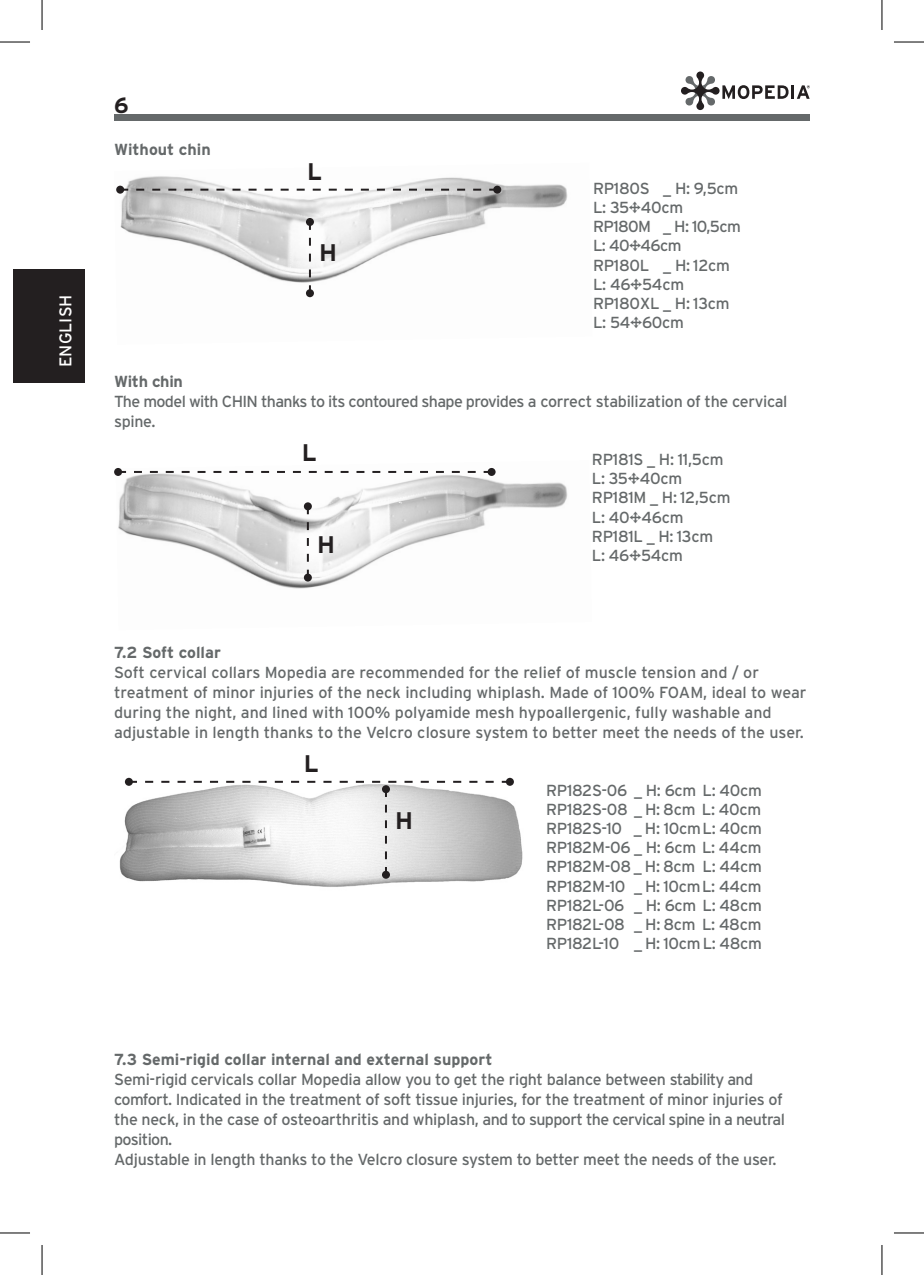
<style>
.page{position:relative;width:924px;height:1275px;background:#fff}
.page>*{position:absolute;margin:0;border:0;box-sizing:border-box;transform-origin:0 0}
.t1{font:700 24px "Interstate";color:#231f20}
.t2{font:700 22px "Interstate";color:#231f20}
.t3{font:17px "Interstate";letter-spacing:.005em;color:#fff}
.t4{font:16px/19.2px "Interstate";letter-spacing:-.02em;color:#65696a}
.t5{font:16px/20px "Interstate";color:#65696a}
.t6{font:16px/20px "Interstate";letter-spacing:-.04em;color:#65696a}
.t7{font:700 16px "Interstate";color:#65696a}
.t8{font:700 16px "Interstate";letter-spacing:-.02em;color:#65696a}
</style>
<div class="page">
<div style="left:114px;top:114px;width:695px;height:7px;background:#65696a"></div>
<svg style="left:681px;top:71px;width:128px;height:39px"></svg>
<div style="left:14px;top:269px;width:71px;height:113px;background:#231f20"></div>
<img style="left:116px;top:176px;width:452px;height:122px">
<svg style="left:124px;top:189px;width:369px;height:2px"></svg>
<div style="left:116px;top:186px;width:8px;height:8px;background:#231f20;border-radius:50%"></div>
<div style="left:493px;top:186px;width:8px;height:8px;background:#231f20;border-radius:50%"></div>
<svg style="left:309px;top:226px;width:2px;height:63px"></svg>
<div style="left:306px;top:289px;width:8px;height:8px;background:#231f20;border-radius:50%"></div>
<div style="left:306px;top:218px;width:8px;height:8px;background:#231f20;border-radius:50%"></div>
<img style="left:118px;top:468px;width:450px;height:121px">
<svg style="left:122px;top:471px;width:365px;height:2px"></svg>
<div style="left:114px;top:468px;width:8px;height:8px;background:#231f20;border-radius:50%"></div>
<div style="left:487px;top:468px;width:8px;height:8px;background:#231f20;border-radius:50%"></div>
<svg style="left:307px;top:510px;width:2px;height:63px"></svg>
<div style="left:304px;top:573px;width:8px;height:8px;background:#231f20;border-radius:50%"></div>
<div style="left:304px;top:502px;width:8px;height:8px;background:#231f20;border-radius:50%"></div>
<img style="left:119px;top:777px;width:404px;height:110px">
<svg style="left:133px;top:781px;width:372px;height:2px"></svg>
<div style="left:125px;top:778px;width:8px;height:8px;background:#231f20;border-radius:50%"></div>
<div style="left:505px;top:778px;width:8px;height:8px;background:#231f20;border-radius:50%"></div>
<svg style="left:385px;top:793px;width:2px;height:77px"></svg>
<div style="left:382px;top:870px;width:8px;height:8px;background:#231f20;border-radius:50%"></div>
<div style="left:382px;top:785px;width:8px;height:8px;background:#231f20;border-radius:50%"></div>
<hr style="left:0;top:42px;width:30px;height:1px;background:#000">
<hr style="left:893px;top:42px;width:30px;height:1px;background:#000">
<hr style="left:0;top:1232px;width:30px;height:1px;background:#000">
<hr style="left:893px;top:1232px;width:30px;height:1px;background:#000">
<hr style="left:42px;top:0;width:1px;height:30px;background:#000">
<hr style="left:42px;top:1245px;width:1px;height:30px;background:#000">
<hr style="left:881px;top:0;width:1px;height:30px;background:#000">
<hr style="left:881px;top:1245px;width:1px;height:30px;background:#000">
<p class="t3" style="left:56px;top:367px;width:74px;rotate:-90deg">ENGLISH</p>
<h2 class="t2" style="left:114px;top:93px;width:16px">6</h2>
<p class="t7" style="left:114px;top:141px;width:98px">Without chin</p>
<h1 class="t1" style="left:307px;top:158px;width:16px">L</h1>
<h1 class="t1" style="left:319px;top:239px;width:19px">H</h1>
<p class="t4" style="left:592px;top:178px;width:149px">RP180S _ H: 9,5cm<br>L: 35÷40cm<br>RP180M _ H: 10,5cm<br>L: 40÷46cm<br>RP180L _ H: 12cm<br>L: 46÷54cm<br>RP180XL _ H: 13cm<br>L: 54÷60cm</p>
<p class="t8" style="left:114px;top:372px;width:70px">With chin</p>
<p class="t6" style="left:114px;top:391px;width:674px">The model with CHIN thanks to its contoured shape provides a correct stabilization of the cervical spine.</p>
<h1 class="t1" style="left:301px;top:439px;width:16px">L</h1>
<h1 class="t1" style="left:317px;top:531px;width:19px">H</h1>
<p class="t4" style="left:591px;top:450px;width:140px">RP181S _ H: 11,5cm<br>L: 35÷40cm<br>RP181M _ H: 12,5cm<br>L: 40÷46cm<br>RP181L _ H: 13cm<br>L: 46÷54cm</p>
<p class="t7" style="left:114px;top:643px;width:108px">7.2 Soft collar</p>
<p class="t5" style="left:114px;top:662px;width:693px">Soft cervical collars Mopedia are recommended for the relief of muscle tension and / or treatment of minor injuries of the neck including whiplash. Made of 100% FOAM, ideal to wear during the night, and lined with 100% polyamide mesh hypoallergenic, fully washable and adjustable in length thanks to the Velcro closure system to better meet the needs of the user.</p>
<h1 class="t1" style="left:304px;top:750px;width:16px">L</h1>
<h1 class="t1" style="left:395px;top:806px;width:19px">H</h1>
<p class="t4" style="left:546px;top:780px;width:217px;text-align:justify">RP182S-06 _ H: 6cm L: 40cm RP182S-08 _ H: 8cm L: 40cm RP182S-10 _ H: 10cm L: 40cm RP182M-06 _ H: 6cm L: 44cm RP182M-08 _ H: 8cm L: 44cm RP182M-10 _ H: 10cm L: 44cm RP182L-06 _ H: 6cm L: 48cm RP182L-08 _ H: 8cm L: 48cm RP182L-10 _ H: 10cm L: 48cm</p>
<p class="t7" style="left:114px;top:1050px;width:380px">7.3 Semi-rigid collar internal and external support</p>
<p class="t4" style="left:114px;top:1069px;width:672px;line-height:20px">Semi-rigid cervicals collar Mopedia allow you to get the right balance between stability and comfort. Indicated in the treatment of soft tissue injuries, for the treatment of minor injuries of the neck, in the case of osteoarthritis and whiplash, and to support the cervical spine in a neutral position.<br>Adjustable in length thanks to the Velcro closure system to better meet the needs of the user.</p>
</div>
